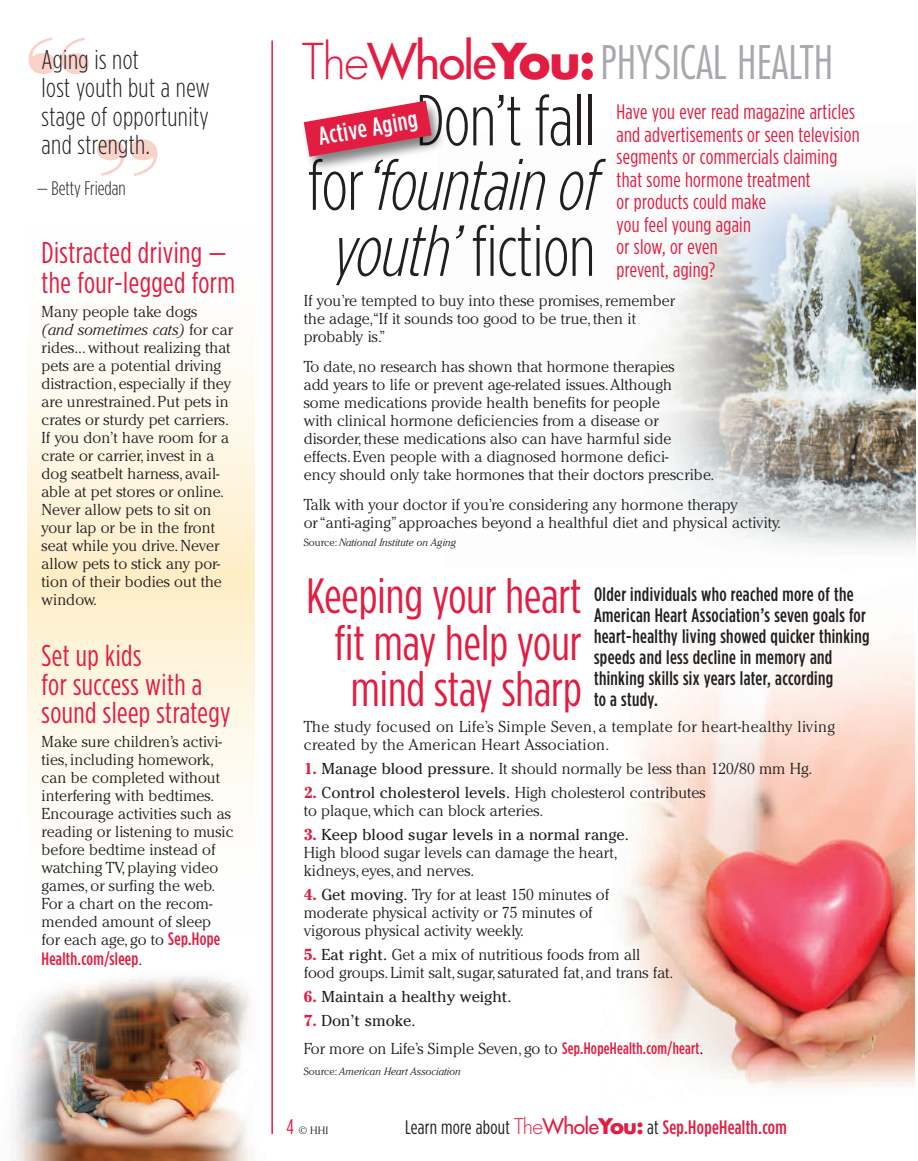
<style>
.page{position:relative;width:918px;height:1161px;background:#fff}
.page>*{position:absolute;margin:0;border:0;box-sizing:border-box;transform-origin:0 0}
.t1{font:90px "Bodoni Poster";color:#f9d2c9}
.t2{font:300 72px/65.2px "Gotham Condensed";letter-spacing:-.005em;color:#231f20;text-align:right}
.t3{font:49.5px/46.5px "Gotham Condensed";color:#e31c41;text-align:right}
.t4{font:300 condensed 45px "Futura";color:#a8a9ad}
.t5{font:30px/28.5px "Gotham Condensed";letter-spacing:.015em;color:#e31c41}
.t6{font:300 27px/28.5px "Gotham Condensed";letter-spacing:.015em;color:#231f20}
.t7{font:500 25.5px "Gotham Condensed";color:#fff}
.t8{font:21px/22.5px "Gotham Condensed";letter-spacing:.015em;color:#e31c41}
.t9{font:500 19.5px/21px "Gotham Condensed";letter-spacing:.02em;color:#231f20}
.t10{font:500 19.5px "Gotham Condensed";letter-spacing:.015em;color:#e31c41}
.t11{font:300 19.5px "Gotham Condensed";color:#231f20}
.t12{font:500 18px "Gotham Condensed";letter-spacing:.015em;color:#e31c41}
.t13{font:300 15.75px/18px "Cheltenham";color:#231f20}
.t14{font:300 15.75px/18px "Cheltenham";letter-spacing:.02em;color:#231f20}
.t15{font:15.75px "Cheltenham";color:#231f20}
.t16{font:italic 300 10.5px "Cheltenham";color:#231f20}
.t17{font:300 10.5px "Cheltenham";color:#231f20}
.s1{font-style:italic}
.s2{font-family:"Gotham Condensed";font-weight:500;font-size:18px;color:#e31c41}
.s3{font-family:"Cheltenham";font-weight:300;font-size:15.75px;color:#231f20}
.s4{font-stretch:normal;font-size:48px;color:#e31c41}
.s5{font-weight:400;font-stretch:normal;font-size:48px;color:#e31c41}
.s6{font-weight:700;font-stretch:normal;font-size:48px;color:#e31c41}
.s7{font-style:normal}
.s8{font-weight:700;color:#e31c41}
.s9{font-weight:400}
.s10{font-family:"Gotham Condensed";font-weight:500;font-size:16.5px;color:#e31c41}
.s11{font-family:"Gotham Condensed";font-weight:400;font-size:21px;color:#e31c41}
.s12{font-weight:400;color:#231f20}
.s13{font-family:"Futura";font-weight:300;font-size:21px}
.s14{font-family:"Futura";font-weight:400;font-size:21px}
.s15{font-family:"Futura";font-weight:700;font-size:21px}
</style>
<div class="page">
<img style="left:11px;top:976px;width:240px;height:185px">
<img style="left:621px;top:645px;width:294px;height:443px">
<img style="left:657px;top:177px;width:258px;height:371px">
<svg style="left:27px;top:365px;width:227px;height:427px"></svg>
<hr style="left:271px;top:40px;width:2px;height:1094px;background:#e31c41">
<img style="left:303px;top:100px;width:139px;height:69px">
<svg style="left:304px;top:101px;width:128px;height:56px"></svg>
<h1 class="t1" style="left:26px;top:18px;width:66px">“</h1>
<h3 class="t6" style="left:42px;top:47px;width:170px">Aging is not<br>lost youth but a new stage of opportunity and strength.</h3>
<p class="t11" style="left:37px;top:181px;width:91px">— Betty Friedan</p>
<h1 class="t1" style="left:95px;top:119px;width:66px">”</h1>
<h3 class="t5" style="left:42px;top:239px;width:195px;line-height:30px">Distracted driving — the four-legged form</h3>
<p class="t13" style="left:42px;top:304px;width:193px">Many people take dogs<br><span class="s1">(and sometimes cats)</span> for car rides...without realizing that pets are a potential driving distraction, especially if they are unrestrained.Put pets in crates or sturdy pet carriers.<br>If you don’t have room for a crate or carrier,invest in a dog seatbelt harness, avail&shy;able at pet stores or online.<br>Never allow pets to sit on your lap or be in the front seat while you drive.Never allow pets to stick any por&shy;tion of their bodies out the window.</p>
<h3 class="t5" style="left:42px;top:643px;width:191px">Set up kids<br>for success with a sound sleep strategy</h3>
<p class="t13" style="left:42px;top:734px;width:194px">Make sure children’s activi&shy;ties,including homework, can be completed without interfering with bedtimes.<br>Encourage activities such as reading or listening to music before bedtime instead of watching TV,playing video games,or surfing the web.<br>For a chart on the recom&shy;mended amount of sleep<br>for each age, go to <span class="s2">Sep.Hope</span></p>
<p class="t12" style="left:42px;top:952px;width:102px">Health.com/sleep<span class="s3">.</span></p>
<h3 class="t4" style="left:302px;top:43px;width:533px"><span class="s4">The</span><span class="s5">Whole</span><span class="s6">You:</span>PHYSICAL HEALTH</h3>
<h2 class="t2" style="left:308px;top:92px;width:290px">Don’t fall<br>f o r <span class="s1">‘fountain of youth’</span>fiction</h2>
<p class="t13" style="left:304px;top:293px;width:373px">If you’re tempted to buy into these promises,remember the adage,“If it sounds too good to be true,then it probably is.”</p>
<p class="t13" style="left:304px;top:359px;width:412px">To date,no research has shown that hormone therapies<br>add years to life or prevent age-related issues.Although<br>some medications provide health benefits for people<br>with clinical hormone deficiencies from a disease or disorder,these medications also can have harmful side effects.Even people with a diagnosed hormone defici-<br>ency should only take hormones that their doctors prescribe.</p>
<p class="t13" style="left:304px;top:497px;width:479px">Talk with your doctor if you’re considering any hormone therapy or“anti-aging”approaches beyond a healthful diet and physical activity.</p>
<p class="t16" style="left:304px;top:538px;width:154px"><span class="s7">Source:</span> National Institute on Aging</p>
<h3 class="t3" style="left:306px;top:576px;width:277px">Keeping your heart fit may help your mind stay sharp</h3>
<p class="t14" style="left:304px;top:719px;width:533px">The study focused on Life’s Simple Seven, a template for heart-healthy living created by the American Heart Association.</p>
<p class="t13" style="left:304px;top:761px;width:510px"><span class="s8">1.</span> <span class="s9">Manage blood pressure.</span> It should normally be less than 120/80 mm Hg.</p>
<p class="t13" style="left:304px;top:785px;width:403px"><span class="s8">2.</span> <span class="s9">Control cholesterol levels.</span> High cholesterol contributes to plaque,which can block arteries.</p>
<p class="t13" style="left:304px;top:827px;width:327px"><span class="s8">3.</span> <span class="s9">Keep blood sugar levels in a normal range.<br></span>High blood sugar levels can damage the heart, kidneys, eyes, and nerves.</p>
<p class="t13" style="left:304px;top:887px;width:307px"><span class="s8">4.</span> <span class="s9">Get moving.</span> Try for at least 150 minutes of moderate physical activity or 75 minutes of vigorous physical activity weekly.</p>
<p class="t13" style="left:304px;top:947px;width:371px"><span class="s8">5.</span> <span class="s9">Eat right.</span> Get a mix of nutritious foods from all food groups. Limit salt,sugar,saturated fat, and trans fat.</p>
<p class="t15" style="left:304px;top:987px;width:209px"><span class="s8">6.</span> Maintain a healthy weight.</p>
<p class="t13" style="left:304px;top:1007px;width:401px;line-height:28.5px"><span class="s8">7.</span> <span class="s9">Don’t smoke.<br></span>For more on Life’s Simple Seven, go to <span class="s10">Sep.HopeHealth.com/heart</span><span class="s9">.</span></p>
<p class="t16" style="left:304px;top:1068px;width:159px"><span class="s7">Source:</span> American Heart Association</p>
<h3 class="t7" style="left:317px;top:127px;width:102px;rotate:-10deg">Active Aging</h3>
<h3 class="t8" style="left:617px;top:102px;width:244px">Have you ever read magazine articles and advertisements or seen television segments or commercials claiming that some hormone treatment<br>or products could make<br>you feel young again<br>or slow, or even<br>prevent, aging?</h3>
<p class="t9" style="left:594px;top:585px;width:277px">Older individuals who reached more of the American Heart Association’s seven goals for heart-healthy living showed quicker thinking speeds and less decline in memory and thinking skills six years later, according<br>to a study.</p>
<p class="t17" style="left:286px;top:1126px;width:43px"><span class="s11">4</span> © HHI</p>
<p class="t10" style="left:405px;top:1121px;width:383px"><span class="s12">Learn more about</span> <span class="s13">The</span><span class="s14">Whole</span><span class="s15">You:</span> <span class="s12">at</span> Sep.HopeHealth.com</p>
</div>
